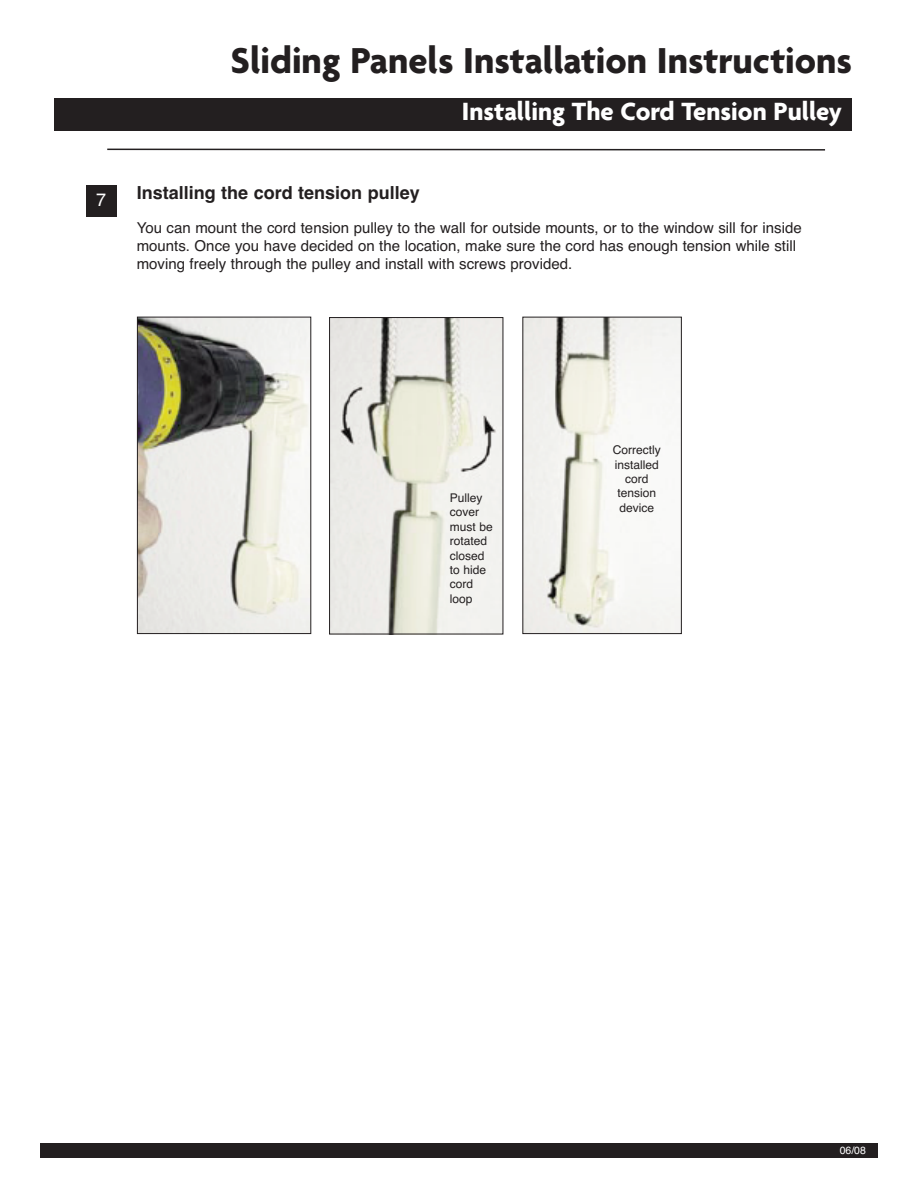
<style>
.page{position:relative;width:918px;height:1188px;background:#fff}
.page>*{position:absolute;margin:0;border:0;box-sizing:border-box;transform-origin:0 0}
.t1{font:700 39px "Agenda";color:#231f20}
.t2{font:700 27px "Agenda";color:#fff}
.t3{font:700 18px "Helvetica";color:#231f20}
.t4{font:18px "Helvetica";color:#fff}
.t5{font:15px/18px "Helvetica";color:#231f20}
.t6{font:12px/14.4px "Helvetica";color:#231f20}
.t7{font:10.5px "Helvetica";color:#fff}
</style>
<div class="page">
<img style="left:139px;top:319px;width:170px;height:313px">
<div style="left:137px;top:317px;width:174px;height:317px;border:1px solid #231f20"></div>
<img style="left:331px;top:319px;width:170px;height:313px">
<div style="left:329px;top:317px;width:174px;height:317px;border:1px solid #231f20"></div>
<img style="left:524px;top:319px;width:156px;height:313px">
<div style="left:522px;top:317px;width:160px;height:317px;border:1px solid #231f20"></div>
<div style="left:40px;top:1143px;width:838px;height:15px;background:#231f20"></div>
<div style="left:55px;top:98px;width:797px;height:33px;background:#231f20"></div>
<div style="left:86px;top:185px;width:30px;height:32px;background:#231f20"></div>
<svg style="left:107px;top:148px;width:719px;height:3px;background:#908e8f"></svg>
<p class="t4" style="left:96px;top:190px;width:12px">7</p>
<h1 class="t1" style="left:231px;top:37px;width:623px">Sliding Panels Installation Instructions</h1>
<h2 class="t2" style="left:462px;top:95px;width:382px">Installing The Cord Tension Pulley</h2>
<p class="t3" style="left:137px;top:183px;width:284px">Installing the cord tension pulley</p>
<p class="t5" style="left:137px;top:219px;width:667px">You can mount the cord tension pulley to the wall for outside mounts, or to the window sill for inside mounts. Once you have decided on the location, make sure the cord has enough tension while still moving freely through the pulley and install with screws provided.</p>
<p class="t6" style="left:450px;top:491px;width:45px">Pulley cover must be rotated closed to hide cord loop</p>
<p class="t6" style="left:613px;top:443px;width:49px;text-align:center">Correctly installed cord tension device</p>
<p class="t7" style="left:840px;top:1145px;width:28px">06/08</p>
</div>
